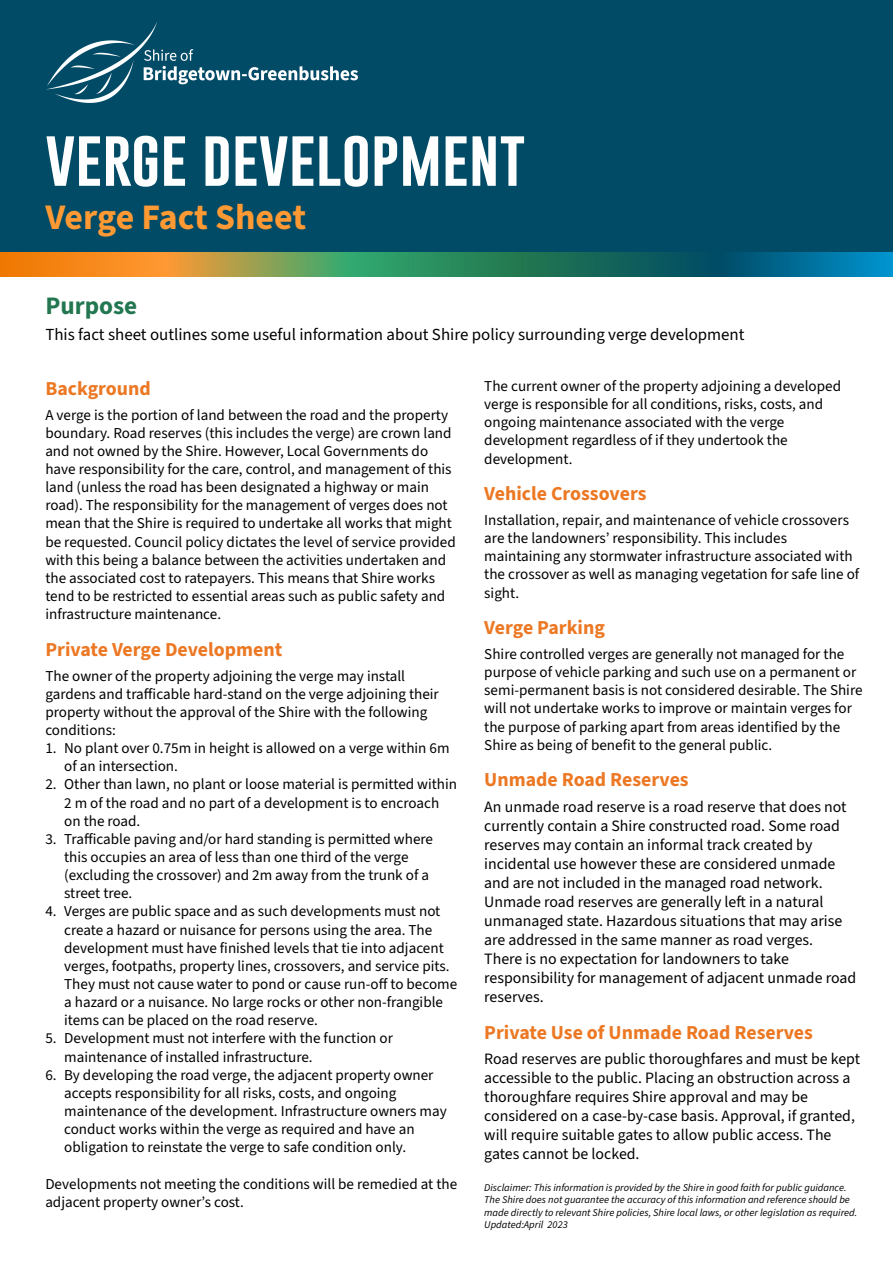
<style>
.page{position:relative;width:893px;height:1263px;background:#fff}
.page>*{position:absolute;margin:0;border:0;box-sizing:border-box;transform-origin:0 0}
.t1{font:58.35px "Gobold";color:#fff}
.t2{font:700 35.85px "Source Sans 3";letter-spacing:-.01em;color:#f93}
.t3{font:700 25.2px "Source Sans 3";color:#227750}
.t4{font:700 19.8px "Source Sans 3";color:#ec7823}
.t5{font:16.95px "Source Sans 3";color:#000}
.t6{font:15.9px/19px "Source Sans 3";color:#000}
.t7{font:15.15px/18.1px "Source Sans 3";color:#000}
.t8{font:italic 10.5px/12.6px "Source Sans 3";color:#000}
</style>
<div class="page">
<div style="left:0;top:0;width:893px;height:272px;background:#014b66"></div>
<img style="left:0;top:253px;width:893px;height:24px">
<img style="left:47px;top:22px;width:311px;height:80px">
<h1 class="t1" style="left:45px;top:121px;width:482px">VERGE DEVELOPMENT</h1>
<h2 class="t2" style="left:45px;top:193px;width:262px">Verge Fact Sheet</h2>
<h3 class="t3" style="left:45px;top:288px;width:93px">Purpose</h3>
<p class="t5" style="left:45px;top:323px;width:701px">This fact sheet outlines some useful information about Shire policy surrounding verge development</p>
<p class="t7" style="left:484px;top:377px;width:358px">The current owner of the property adjoining a developed verge is responsible for all conditions, risks, costs, and ongoing maintenance associated with the verge development regardless of if they undertook the development.</p>
<h3 class="t4" style="left:484px;top:480px;width:164px">Vehicle Crossovers</h3>
<p class="t7" style="left:484px;top:511px;width:377px">Installation, repair, and maintenance of vehicle crossovers are the landowners’ responsibility. This includes maintaining any stormwater infrastructure associated with the crossover as well as managing vegetation for safe line of sight.</p>
<h3 class="t4" style="left:484px;top:614px;width:122px">Verge Parking</h3>
<p class="t7" style="left:484px;top:645px;width:380px">Shire controlled verges are generally not managed for the purpose of vehicle parking and such use on a permanent or semi-permanent basis is not considered desirable. The Shire will not undertake works to improve or maintain verges for the purpose of parking apart from areas identified by the Shire as being of benefit to the general public.</p>
<h3 class="t4" style="left:484px;top:766px;width:206px">Unmade Road Reserves</h3>
<p class="t6" style="left:484px;top:797px;width:373px">An unmade road reserve is a road reserve that does not currently contain a Shire constructed road. Some road reserves may contain an informal track created by incidental use however these are considered unmade and are not included in the managed road network.<br>Unmade road reserves are generally left in a natural unmanaged state. Hazardous situations that may arise are addressed in the same manner as road verges.<br>There is no expectation for landowners to take responsibility for management of adjacent unmade road reserves.</p>
<h3 class="t4" style="left:484px;top:1019px;width:330px">Private Use of Unmade Road Reserves</h3>
<p class="t6" style="left:484px;top:1050px;width:377px">Road reserves are public thoroughfares and must be kept accessible to the public. Placing an obstruction across a thoroughfare requires Shire approval and may be considered on a case-by-case basis. Approval, if granted, will require suitable gates to allow public access. The gates cannot be locked.</p>
<p class="t8" style="left:484px;top:1181px;width:374px">Disclaimer: This information is provided by the Shire in good faith for public guidance.<br>The Shire does not guarantee the accuracy of this information and reference should be made directly to relevant Shire policies, Shire local laws, or other legislation as required.<br>Updated:April 2023</p>
<h3 class="t4" style="left:45px;top:375px;width:107px">Background</h3>
<p class="t7" style="left:45px;top:406px;width:412px">A verge is the portion of land between the road and the property boundary. Road reserves (this includes the verge) are crown land and not owned by the Shire. However, Local Governments do have responsibility for the care, control, and management of this land (unless the road has been designated a highway or main road). The responsibility for the management of verges does not mean that the Shire is required to undertake all works that might be requested. Council policy dictates the level of service provided with this being a balance between the activities undertaken and the associated cost to ratepayers. This means that Shire works tend to be restricted to essential areas such as public safety and infrastructure maintenance.</p>
<h3 class="t4" style="left:45px;top:636px;width:238px">Private Verge Development</h3>
<p class="t7" style="left:45px;top:667px;width:395px">The owner of the property adjoining the verge may install gardens and trafficable hard-stand on the verge adjoining their property without the approval of the Shire with the following conditions:</p>
<p class="t7" style="left:64px;top:739px;width:387px;text-indent:-19px">1. No plant over 0.75m in height is allowed on a verge within 6m of an intersection.</p>
<p class="t7" style="left:64px;top:776px;width:394px;text-indent:-19px">2. Other than lawn, no plant or loose material is permitted within<br>2 m of the road and no part of a development is to encroach on the road.</p>
<p class="t7" style="left:64px;top:830px;width:370px;text-indent:-19px">3. Trafficable paving and/or hard standing is permitted where this occupies an area of less than one third of the verge (excluding the crossover) and 2m away from the trunk of a street tree.</p>
<p class="t7" style="left:64px;top:903px;width:394px;text-indent:-19px">4. Verges are public space and as such developments must not create a hazard or nuisance for persons using the area. The development must have finished levels that tie into adjacent verges, footpaths, property lines, crossovers, and service pits.<br>They must not cause water to pond or cause run-off to become a hazard or a nuisance. No large rocks or other non-frangible items can be placed on the road reserve.</p>
<p class="t7" style="left:64px;top:1030px;width:330px;text-indent:-19px">5. Development must not interfere with the function or maintenance of installed infrastructure.</p>
<p class="t7" style="left:64px;top:1066px;width:384px;text-indent:-19px">6. By developing the road verge, the adjacent property owner accepts responsibility for all risks, costs, and ongoing maintenance of the development. Infrastructure owners may conduct works within the verge as required and have an obligation to reinstate the verge to safe condition only.</p>
<p class="t7" style="left:45px;top:1175px;width:413px">Developments not meeting the conditions will be remedied at the adjacent property owner’s cost.</p>
</div>
